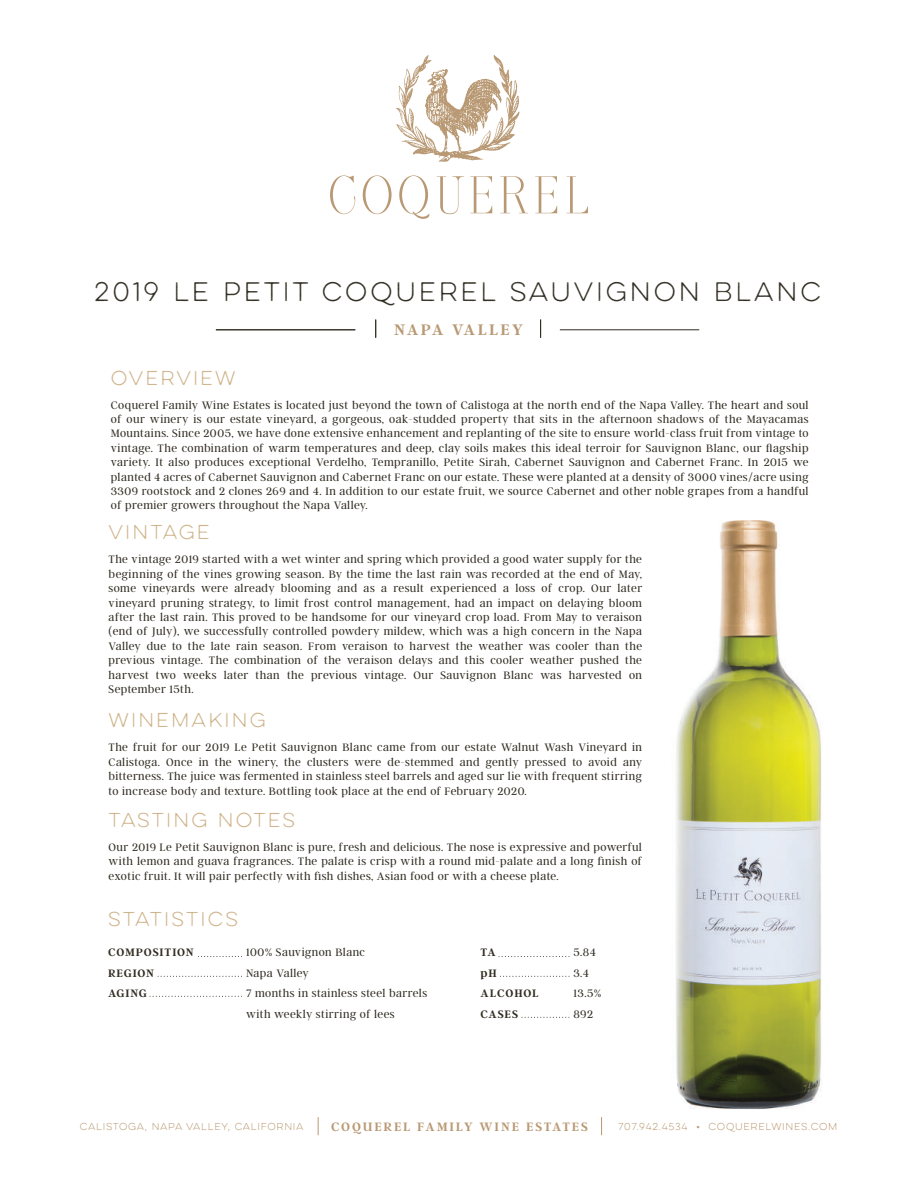
<style>
.page{position:relative;width:918px;height:1188px;background:#fff}
.page>*{position:absolute;margin:0;border:0;box-sizing:border-box;transform-origin:0 0}
.t1{font:24px "Lulo One";letter-spacing:-.08em;color:#302c21}
.t2{font:18px "Lulo One";letter-spacing:-.08em;color:#ceb288}
.t3{font:600 16.95px "Argent CF";letter-spacing:.13em;color:#b99974}
.t4{font:600 13.5px "Argent CF";letter-spacing:.14em;color:#b99974}
.t5{font:300 12px/14.4px "Argent CF";letter-spacing:.04em;color:#302c21;text-align:justify}
.t6{font:600 12px/20.4px "Argent CF";letter-spacing:.07em;color:#302c21}
.t7{font:9px "Lulo One";letter-spacing:-.12em;color:#b99974}
</style>
<div class="page">
<hr style="left:560px;top:329px;width:139px;height:1px;background:#302c21">
<svg style="left:375px;top:320px;width:1px;height:18px"></svg>
<svg style="left:540px;top:320px;width:1px;height:18px"></svg>
<hr style="left:216px;top:329px;width:139px;height:1px;background:#302c21">
<svg style="left:318px;top:1117px;width:1px;height:18px"></svg>
<svg style="left:601px;top:1117px;width:1px;height:18px"></svg>
<svg style="left:499px;top:956px;width:71px;height:1px"></svg>
<svg style="left:503px;top:976px;width:67px;height:1px"></svg>
<svg style="left:522px;top:1017px;width:48px;height:1px"></svg>
<svg style="left:158px;top:976px;width:84px;height:1px"></svg>
<svg style="left:150px;top:996px;width:92px;height:1px"></svg>
<svg style="left:201px;top:956px;width:41px;height:1px"></svg>
<svg style="left:330px;top:175px;width:25px;height:39px"></svg>
<svg style="left:363px;top:175px;width:29px;height:39px"></svg>
<svg style="left:399px;top:175px;width:30px;height:44px"></svg>
<svg style="left:437px;top:176px;width:27px;height:38px"></svg>
<svg style="left:470px;top:176px;width:22px;height:37px"></svg>
<svg style="left:500px;top:176px;width:28px;height:37px"></svg>
<svg style="left:535px;top:176px;width:22px;height:37px"></svg>
<svg style="left:567px;top:176px;width:21px;height:37px"></svg>
<svg style="left:396px;top:55px;width:124px;height:107px"></svg>
<img style="left:676px;top:520px;width:146px;height:589px">
<h1 class="t1" style="left:94px;top:275px;width:733px">2019 LE PETIT COQUEREL SAUVIGNON BLANC</h1>
<h3 class="t3" style="left:394px;top:320px;width:130px">NAPA VALLEY</h3>
<h2 class="t2" style="left:111px;top:365px;width:130px">OVERVIEW</h2>
<p class="t5" style="left:111px;top:398px;width:699px">Coquerel Family Wine Estates is located just beyond the town of Calistoga at the north end of the Napa Valley. The heart and soul of our winery is our estate vineyard, a gorgeous, oak-studded property that sits in the afternoon shadows of the Mayacamas Mountains. Since 2005, we have done extensive enhancement and replanting of the site to ensure world-class fruit from vintage to vintage. The combination of warm temperatures and deep, clay soils makes this ideal terroir for Sauvignon Blanc, our flagship variety. It also produces exceptional Verdelho, Tempranillo, Petite Sirah, Cabernet Sauvignon and Cabernet Franc. In 2015 we planted 4 acres of Cabernet Sauvignon and Cabernet Franc on our estate. These were planted at a density of 3000 vines/acre using 3309 rootstock and 2 clones 269 and 4. In addition to our estate fruit, we source Cabernet and other noble grapes from a handful of premier growers throughout the Napa Valley.</p>
<h2 class="t2" style="left:109px;top:520px;width:106px">VINTAGE</h2>
<p class="t5" style="left:109px;top:553px;width:535px">The vintage 2019 started with a wet winter and spring which provided a good water supply for the beginning of the vines growing season. By the time the last rain was recorded at the end of May, some vineyards were already blooming and as a result experienced a loss of crop. Our later vineyard pruning strategy, to limit frost control management, had an impact on delaying bloom after the last rain. This proved to be handsome for our vineyard crop load. From May to veraison (end of July), we successfully controlled powdery mildew, which was a high concern in the Napa Valley due to the late rain season. From veraison to harvest the weather was cooler than the previous vintage. The combination of the veraison delays and this cooler weather pushed the harvest two weeks later than the previous vintage. Our Sauvignon Blanc was harvested on September 15th.</p>
<h2 class="t2" style="left:109px;top:708px;width:162px">WINEMAKING</h2>
<p class="t5" style="left:109px;top:741px;width:535px">The fruit for our 2019 Le Petit Sauvignon Blanc came from our estate Walnut Wash Vineyard in Calistoga. Once in the winery, the clusters were de-stemmed and gently pressed to avoid any bitterness. The juice was fermented in stainless steel barrels and aged sur lie with frequent stirring to increase body and texture. Bottling took place at the end of February 2020.</p>
<h2 class="t2" style="left:109px;top:807px;width:192px">TASTING NOTES</h2>
<p class="t5" style="left:109px;top:840px;width:535px">Our 2019 Le Petit Sauvignon Blanc is pure, fresh and delicious. The nose is expressive and powerful with lemon and guava fragrances. The palate is crisp with a round mid-palate and a long finish of exotic fruit. It will pair perfectly with fish dishes, Asian food or with a cheese plate.</p>
<h2 class="t2" style="left:108px;top:907px;width:135px">STATISTICS</h2>
<p class="t6" style="left:108px;top:943px;width:87px">COMPOSITION<br>REGION<br>AGING</p>
<p class="t5" style="left:246px;top:943px;width:183px;line-height:20.4px;text-align:left">100% Sauvignon Blanc<br>Napa Valley<br>7 months in stainless steel barrels with weekly stirring of lees</p>
<p class="t6" style="left:481px;top:943px;width:60px">TA<br>pH<br>ALCOHOL<br>CASES</p>
<p class="t5" style="left:574px;top:943px;width:29px;line-height:20.4px;text-align:left">5.84<br>3.4<br>13.5%<br>892</p>
<p class="t7" style="left:80px;top:1121px;width:227px">CALISTOGA, NAPA VALLEY, CALIFORNIA</p>
<p class="t4" style="left:331px;top:1119px;width:258px">COQUEREL FAMILY WINE ESTATES</p>
<p class="t7" style="left:618px;top:1121px;width:222px">707.942.4534 • COQUERELWINES.COM</p>
</div>
